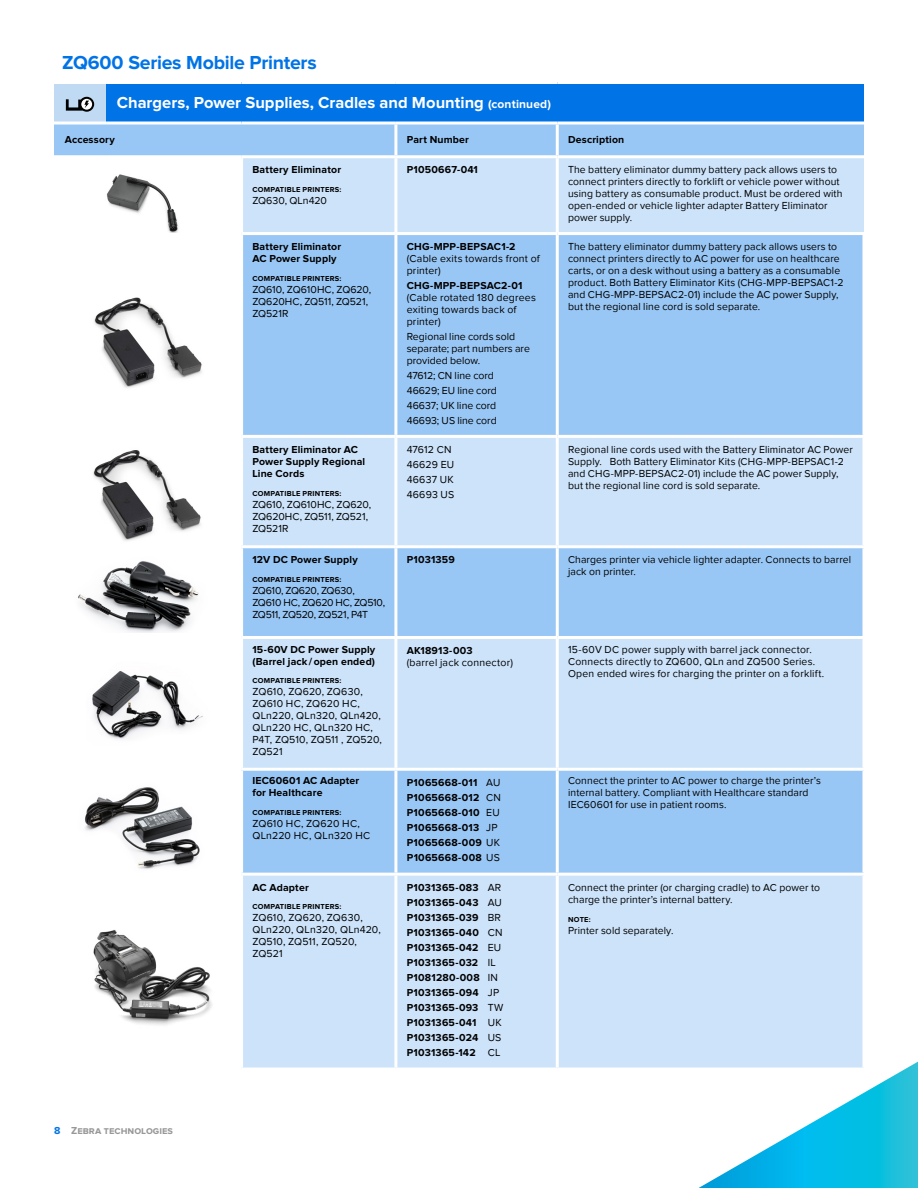
<style>
.page{position:relative;width:918px;height:1188px;background:#fff}
.page>*{position:absolute;margin:0;border:0;box-sizing:border-box;transform-origin:0 0}
.t1{font:700 19.5px "Proxima Nova";letter-spacing:-.01em;color:#0073e6}
.t2{font:700 16.5px "Proxima Nova";color:#fff}
.t3{font:10.5px/12px "Proxima Nova";letter-spacing:.01em;color:#000}
.t4{font:700 10.5px/15px "Proxima Nova";letter-spacing:.02em;color:#000}
.t5{font:10.5px/12px "Proxima Nova";letter-spacing:-.035em;color:#000}
.t6{font:700 10.5px "Proxima Nova";color:#989899}
.t7{font:700 7.5px "Proxima Nova";letter-spacing:.025em;color:#000}
.s1{font-size:12px}
.s2{color:#0073e6}
.s3{font-weight:400}
</style>
<div class="page">
<div style="left:54px;top:82px;width:52px;height:41px;background:#bfdaf2"></div>
<div style="left:106px;top:82px;width:758px;height:41px;background:#0073e6"></div>
<div style="left:54px;top:124px;width:810px;height:31px;background:#99c7f5"></div>
<div style="left:243px;top:158px;width:621px;height:74px;background:#cce3fa"></div>
<div style="left:243px;top:235px;width:619px;height:200px;background:#99c7f5"></div>
<div style="left:243px;top:438px;width:619px;height:630px;background:#cce3fa"></div>
<svg style="left:243px;top:548px;width:619px;height:325px;background:#add2f7"></svg>
<hr style="left:54px;top:122px;width:52px;height:2px;background:#fff">
<hr style="left:106px;top:122px;width:136px;height:2px;background:#fff">
<hr style="left:242px;top:122px;width:154px;height:2px;background:#fff">
<hr style="left:396px;top:122px;width:161px;height:2px;background:#fff">
<hr style="left:557px;top:122px;width:307px;height:2px;background:#fff">
<hr style="left:394px;top:124px;width:3px;height:31px;background:#fff">
<hr style="left:556px;top:124px;width:3px;height:31px;background:#fff">
<hr style="left:394px;top:158px;width:3px;height:74px;background:#fff">
<hr style="left:556px;top:158px;width:3px;height:74px;background:#fff">
<hr style="left:54px;top:81px;width:52px;height:3px;background:#fff">
<hr style="left:106px;top:81px;width:136px;height:3px;background:#fff">
<hr style="left:242px;top:81px;width:154px;height:3px;background:#fff">
<hr style="left:396px;top:81px;width:161px;height:3px;background:#fff">
<hr style="left:557px;top:81px;width:307px;height:3px;background:#fff">
<hr style="left:394px;top:235px;width:3px;height:200px;background:#fff">
<hr style="left:556px;top:235px;width:3px;height:200px;background:#fff">
<svg style="left:862px;top:235px;width:2px;height:200px"></svg>
<hr style="left:394px;top:438px;width:3px;height:107px;background:#fff">
<hr style="left:556px;top:438px;width:3px;height:107px;background:#fff">
<svg style="left:862px;top:438px;width:1px;height:107px"></svg>
<hr style="left:242px;top:545px;width:154px;height:3px;background:#fff">
<hr style="left:396px;top:545px;width:161px;height:3px;background:#fff">
<hr style="left:557px;top:545px;width:308px;height:3px;background:#fff">
<hr style="left:394px;top:548px;width:3px;height:88px;background:#fff">
<hr style="left:556px;top:548px;width:3px;height:88px;background:#fff">
<svg style="left:862px;top:548px;width:2px;height:88px"></svg>
<hr style="left:242px;top:636px;width:154px;height:3px;background:#fff">
<hr style="left:396px;top:636px;width:161px;height:3px;background:#fff">
<hr style="left:557px;top:636px;width:308px;height:3px;background:#fff">
<hr style="left:394px;top:639px;width:3px;height:129px;background:#fff">
<hr style="left:556px;top:639px;width:3px;height:129px;background:#fff">
<svg style="left:862px;top:639px;width:1px;height:129px"></svg>
<hr style="left:242px;top:768px;width:154px;height:3px;background:#fff">
<hr style="left:396px;top:768px;width:161px;height:3px;background:#fff">
<hr style="left:557px;top:768px;width:308px;height:3px;background:#fff">
<hr style="left:394px;top:771px;width:3px;height:102px;background:#fff">
<hr style="left:556px;top:771px;width:3px;height:102px;background:#fff">
<svg style="left:862px;top:771px;width:2px;height:102px"></svg>
<hr style="left:242px;top:873px;width:154px;height:3px;background:#fff">
<hr style="left:396px;top:873px;width:161px;height:3px;background:#fff">
<hr style="left:557px;top:873px;width:308px;height:3px;background:#fff">
<hr style="left:394px;top:876px;width:3px;height:192px;background:#fff">
<hr style="left:556px;top:876px;width:3px;height:192px;background:#fff">
<svg style="left:862px;top:876px;width:1px;height:186px"></svg>
<svg style="left:66px;top:97px;width:28px;height:15px"></svg>
<img style="left:106px;top:174px;width:73px;height:58px">
<img style="left:94px;top:297px;width:108px;height:91px">
<img style="left:78px;top:561px;width:121px;height:71px">
<img style="left:92px;top:671px;width:111px;height:68px">
<img style="left:85px;top:787px;width:115px;height:82px">
<img style="left:93px;top:930px;width:119px;height:95px">
<svg style="left:699px;top:1062px;width:219px;height:126px"></svg>
<img style="left:93px;top:450px;width:108px;height:91px">
<h1 class="t1" style="left:62px;top:54px;width:256px">ZQ600 Series Mobile Printers</h1>
<h2 class="t2" style="left:117px;top:95px;width:436px">Chargers, Power Supplies, Cradles and Mounting <span class="s1">(continued)</span></h2>
<p class="t4" style="left:65px;top:133px;width:52px">Accessory</p>
<p class="t4" style="left:407px;top:133px;width:64px">Part Number</p>
<p class="t4" style="left:568px;top:133px;width:58px">Description</p>
<p class="t4" style="left:252px;top:163px;width:90px">Battery Eliminator</p>
<p class="t7" style="left:252px;top:186px;width:91px">COMPATIBLE PRINTERS:</p>
<p class="t3" style="left:252px;top:195px;width:76px">ZQ630, QLn420</p>
<p class="t4" style="left:407px;top:163px;width:73px">P1050667-041</p>
<p class="t3" style="left:568px;top:164px;width:276px">The battery eliminator dummy battery pack allows users to connect printers directly to forklift or vehicle power without using battery as consumable product. Must be ordered with open-ended or vehicle lighter adapter Battery Eliminator power supply.</p>
<p class="t6" style="left:54px;top:1126px;width:120px"><span class="s2">8</span> Zebra technologies</p>
<p class="t4" style="left:252px;top:241px;width:90px;line-height:12px">Battery Eliminator<br>AC Power Supply</p>
<p class="t7" style="left:252px;top:275px;width:91px">COMPATIBLE PRINTERS:</p>
<p class="t3" style="left:252px;top:283px;width:120px">ZQ610, ZQ610HC, ZQ620,<br>ZQ620HC, ZQ511, ZQ521,<br>ZQ521R</p>
<p class="t4" style="left:252px;top:444px;width:114px;line-height:12px">Battery Eliminator AC<br>Power Supply Regional<br>Line Cords</p>
<p class="t7" style="left:252px;top:490px;width:91px">COMPATIBLE PRINTERS:</p>
<p class="t3" style="left:252px;top:498px;width:120px">ZQ610, ZQ610HC, ZQ620,<br>ZQ620HC, ZQ511, ZQ521,<br>ZQ521R</p>
<p class="t4" style="left:252px;top:553px;width:107px">12V DC Power Supply</p>
<p class="t7" style="left:252px;top:576px;width:91px">COMPATIBLE PRINTERS:</p>
<p class="t5" style="left:252px;top:585px;width:134px">ZQ610, ZQ620, ZQ630,<br>ZQ610 HC, ZQ620 HC, ZQ510,<br>ZQ511, ZQ520, ZQ521, P4T</p>
<p class="t4" style="left:252px;top:644px;width:124px;line-height:12px">15-60V DC Power Supply (Barrel jack/open ended)</p>
<p class="t7" style="left:252px;top:677px;width:91px">COMPATIBLE PRINTERS:</p>
<p class="t3" style="left:252px;top:686px;width:131px">ZQ610, ZQ620, ZQ630,<br>ZQ610 HC, ZQ620 HC,<br>QLn220, QLn320, QLn420,<br>QLn220 HC, QLn320 HC,<br>P4T, ZQ510, ZQ511 , ZQ520,<br>ZQ521</p>
<p class="t4" style="left:252px;top:775px;width:109px;line-height:12px">IEC60601 AC Adapter for Healthcare</p>
<p class="t7" style="left:252px;top:809px;width:91px">COMPATIBLE PRINTERS:</p>
<p class="t3" style="left:252px;top:818px;width:119px">ZQ610 HC, ZQ620 HC,<br>QLn220 HC, QLn320 HC</p>
<p class="t4" style="left:252px;top:880px;width:58px">AC Adapter</p>
<p class="t7" style="left:252px;top:903px;width:91px">COMPATIBLE PRINTERS:</p>
<p class="t3" style="left:252px;top:912px;width:130px">ZQ610, ZQ620, ZQ630,<br>QLn220, QLn320, QLn420,<br>ZQ510, ZQ511, ZQ520,<br>ZQ521</p>
<p class="t4" style="left:407px;top:239px;width:110px">CHG-MPP-BEPSAC1-2</p>
<p class="t3" style="left:407px;top:253px;width:135px">(Cable exits towards front of printer)</p>
<p class="t4" style="left:407px;top:278px;width:117px">CHG-MPP-BEPSAC2-01</p>
<p class="t3" style="left:407px;top:292px;width:131px">(Cable rotated 180 degrees exiting towards back of printer)</p>
<p class="t3" style="left:407px;top:331px;width:125px">Regional line cords sold separate; part numbers are provided below.</p>
<p class="t3" style="left:407px;top:368px;width:92px;line-height:15px">47612; CN line cord<br>46629; EU line cord<br>46637; UK line cord<br>46693; US line cord</p>
<p class="t3" style="left:568px;top:241px;width:277px">The battery eliminator dummy battery pack allows users to connect printers directly to AC power for use on healthcare carts, or on a desk without using a battery as a consumable product. Both Battery Eliminator Kits (CHG-MPP-BEPSAC1-2 and CHG-MPP-BEPSAC2-01) include the AC power Supply, but the regional line cord is sold separate.</p>
<p class="t3" style="left:407px;top:442px;width:49px;line-height:15px">47612 CN<br>46629 EU<br>46637 UK<br>46693 US</p>
<p class="t3" style="left:568px;top:443px;width:286px">Regional line cords used with the Battery Eliminator AC Power Supply. Both Battery Eliminator Kits (CHG-MPP-BEPSAC1-2 and CHG-MPP-BEPSAC2-01) include the AC power Supply, but the regional line cord is sold separate.</p>
<p class="t4" style="left:407px;top:553px;width:50px">P1031359</p>
<p class="t3" style="left:568px;top:554px;width:285px">Charges printer via vehicle lighter adapter. Connects to barrel jack on printer.</p>
<p class="t4" style="left:407px;top:643px;width:67px">AK18913-003</p>
<p class="t3" style="left:407px;top:657px;width:108px">(barrel jack connector)</p>
<p class="t3" style="left:568px;top:643px;width:258px">15-60V DC power supply with barrel jack connector.<br>Connects directly to ZQ600, QLn and ZQ500 Series.<br>Open ended wires for charging the printer on a forklift.</p>
<p class="t4" style="left:407px;top:775px;width:96px">P1065668-011 <span class="s3">AU<br></span>P1065668-012 <span class="s3">CN<br></span>P1065668-010 <span class="s3">EU<br></span>P1065668-013 <span class="s3">JP<br></span>P1065668-009 <span class="s3">UK<br></span>P1065668-008 <span class="s3">US</span></p>
<p class="t3" style="left:568px;top:775px;width:254px">Connect the printer to AC power to charge the printer’s internal battery. Compliant with Healthcare standard<br>IEC60601 for use in patient rooms.</p>
<p class="t4" style="left:407px;top:880px;width:98px">P1031365-083 <span class="s3">AR<br></span>P1031365-043 <span class="s3">AU<br></span>P1031365-039 <span class="s3">BR<br></span>P1031365-040 <span class="s3">CN<br></span>P1031365-042 <span class="s3">EU<br></span>P1031365-032 <span class="s3">IL<br></span>P1081280-008 <span class="s3">IN<br></span>P1031365-094 <span class="s3">JP<br></span>P1031365-093 <span class="s3">TW<br></span>P1031365-041 <span class="s3">UK<br></span>P1031365-024 <span class="s3">US<br></span>P1031365-142 <span class="s3">CL</span></p>
<p class="t3" style="left:568px;top:881px;width:253px">Connect the printer (or charging cradle) to AC power to charge the printer’s internal battery.</p>
<p class="t7" style="left:568px;top:916px;width:24px">NOTE:</p>
<p class="t3" style="left:568px;top:924px;width:107px">Printer sold separately.</p>
</div>
